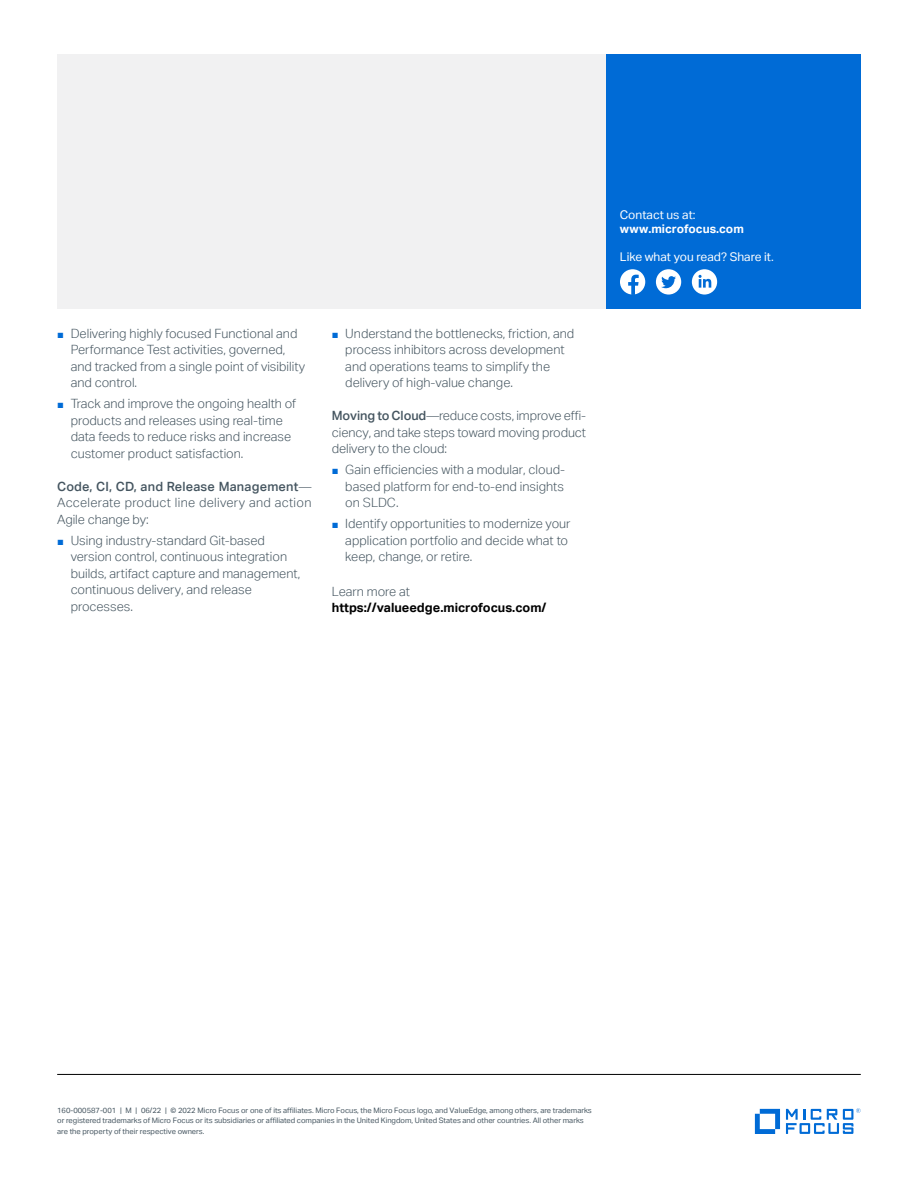
<style>
.page{position:relative;width:918px;height:1188px;background:#fff}
.page>*{position:absolute;margin:0;border:0;box-sizing:border-box;transform-origin:0 0}
.body_8_5_11-grey{font:300 12.75px/16.5px "Aktiv Grotesk";color:#455560}
.body_8_5_11-grey-2{font:700 12.75px "Aktiv Grotesk";color:#000}
.subhead_9_12_medium{font:300 12.75px "Aktiv Grotesk";color:#455560}
.Contact_8_9_5-regula{font:12px "Aktiv Grotesk";color:#fff}
.Contact_URL_8_9_5-bo{font:700 12px "Aktiv Grotesk";color:#fff}
.mousetype-legal_5_7{font:7.5px/10.5px "Aktiv Grotesk";color:#455560}
.s1{font-family:"Arial";font-weight:400;font-size:11.25px;color:#006bd6}
.s2{font-weight:500}
</style>
<div class="page">
<hr style="left:57px;top:1074px;width:804px;height:1px;background:#000">
<div style="left:57px;top:54px;width:550px;height:254px;background:#f1f1f2"></div>
<svg style="left:755px;top:1109px;width:25px;height:25px"></svg>
<svg style="left:786px;top:1108px;width:75px;height:26px"></svg>
<div style="left:606px;top:54px;width:255px;height:254px;background:#006bd6"></div>
<div style="left:620px;top:269px;width:25px;height:26px;background:#fff;border-radius:50%"></div>
<svg style="left:628px;top:275px;width:11px;height:20px"></svg>
<div style="left:656px;top:269px;width:25px;height:26px;background:#fff;border-radius:50%"></div>
<svg style="left:661px;top:276px;width:15px;height:12px"></svg>
<div style="left:692px;top:269px;width:25px;height:26px;background:#fff;border-radius:50%"></div>
<svg style="left:699px;top:275px;width:12px;height:13px"></svg>
<p class="body_8_5_11-grey" style="left:71px;top:325px;width:236px;text-indent:-14px"><span class="s1">■</span> Delivering highly focused Functional and Performance Test activities, governed, and tracked from a single point of visibility and control.</p>
<p class="body_8_5_11-grey" style="left:71px;top:395px;width:227px;text-indent:-14px"><span class="s1">■</span> Track and improve the ongoing health of products and releases using real-time data feeds to reduce risks and increase customer product satisfaction.</p>
<p class="body_8_5_11-grey" style="left:57px;top:478px;width:256px;text-align:justify"><span class="s2">Code, CI, CD, and Release Management</span>— Accelerate product line delivery and action Agile change by:</p>
<p class="body_8_5_11-grey" style="left:71px;top:532px;width:231px;text-indent:-14px"><span class="s1">■</span> Using industry-standard Git-based version control, continuous integration builds, artifact capture and management, continuous delivery, and release processes.</p>
<p class="body_8_5_11-grey" style="left:345px;top:325px;width:230px;text-indent:-14px"><span class="s1">■</span> Understand the bottlenecks, friction, and process inhibitors across development and operations teams to simplify the delivery of high-value change.</p>
<p class="body_8_5_11-grey" style="left:332px;top:407px;width:256px;text-align:justify"><span class="s2">Moving to Cloud</span>—reduce costs, improve effi&shy;ciency, and take steps toward moving product delivery to the cloud:</p>
<p class="body_8_5_11-grey" style="left:345px;top:461px;width:221px;text-align:justify;text-indent:-14px"><span class="s1">■</span> Gain efficiencies with a modular, cloud&shy;based platform for end-to-end insights on SLDC.</p>
<p class="body_8_5_11-grey" style="left:345px;top:515px;width:227px;text-indent:-14px"><span class="s1">■</span> Identify opportunities to modernize your application portfolio and decide what to keep, change, or retire.</p>
<p class="subhead_9_12_medium" style="left:332px;top:584px;width:80px">Learn more at</p>
<p class="body_8_5_11-grey-2" style="left:332px;top:600px;width:216px">https://valueedge.microfocus.com/</p>
<p class="Contact_8_9_5-regula" style="left:620px;top:207px;width:77px">Contact us at:</p>
<p class="Contact_URL_8_9_5-bo" style="left:620px;top:221px;width:125px">www.microfocus.com</p>
<p class="Contact_8_9_5-regula" style="left:620px;top:250px;width:155px">Like what you read? Share it.</p>
<p class="mousetype-legal_5_7" style="left:57px;top:1105px;width:536px">160-000587-001 | M | 06/22 | © 2022 Micro Focus or one of its affiliates. Micro Focus, the Micro Focus logo, and ValueEdge, among others, are trademarks or registered trademarks of Micro Focus or its subsidiaries or affiliated companies in the United Kingdom, United States and other countries. All other marks are the property of their respective owners.</p>
</div>
